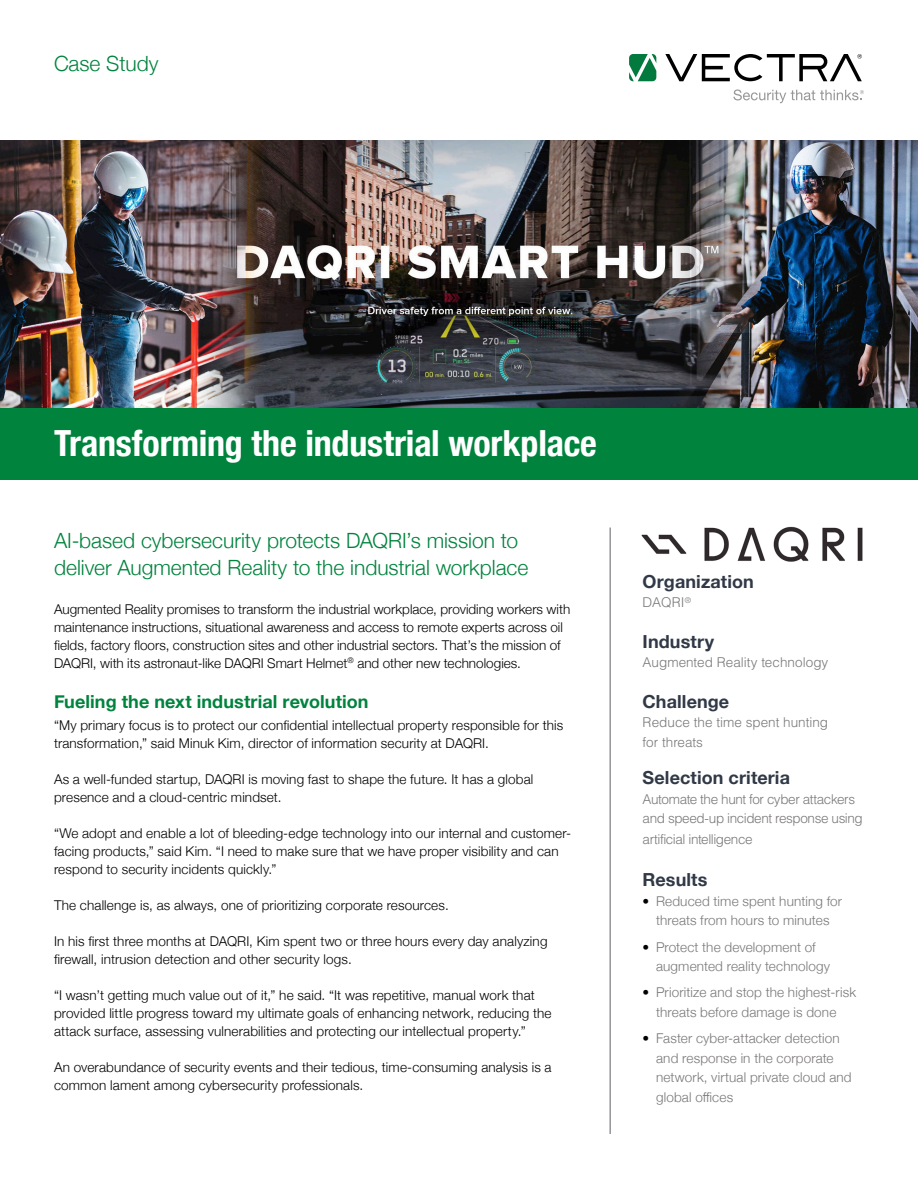
<style>
.page{position:relative;width:918px;height:1188px;background:#fff}
.page>*{position:absolute;margin:0;border:0;box-sizing:border-box;transform-origin:0 0}
.t1{font:700 condensed 36px "Helvetica Neue";letter-spacing:-.005em;color:#fff}
.t2{font:300 21px/27px "Helvetica Neue";color:#00833d}
.t3{font:700 18px "Helvetica Neue";letter-spacing:.005em;color:#313947}
.t4{font:700 18px "Helvetica Neue";letter-spacing:.005em;color:#00833d}
.t5{font:300 13.5px/18px "Helvetica Neue";letter-spacing:.01em;color:#000}
.t6{font:300 13.5px/19.5px "Helvetica Neue";letter-spacing:.01em;color:#7a7777;text-align:center}
.t7{font:300 13.5px/19.5px "Helvetica LT Std";letter-spacing:-.025em;color:#7a7777}
.t8{font:300 13.5px/19.5px "Helvetica LT Std";color:#7a7777}
.s1{color:#000}
</style>
<div class="page">
<hr style="left:609px;top:528px;width:2px;height:606px;background:#939598">
<img style="left:0;top:140px;width:918px;height:268px">
<div style="left:0;top:408px;width:918px;height:72px;background:#00833d"></div>
<svg style="left:665px;top:54px;width:197px;height:27px"></svg>
<svg style="left:629px;top:54px;width:27px;height:27px"></svg>
<svg style="left:733px;top:89px;width:131px;height:14px"></svg>
<img style="left:641px;top:526px;width:222px;height:36px">
<h2 class="t2" style="left:54px;top:48px;width:106px">Case Study</h2>
<h1 class="t1" style="left:54px;top:413px;width:544px">Transforming the industrial workplace</h1>
<h2 class="t2" style="left:54px;top:525px;width:476px">AI-based cybersecurity protects DAQRI’s mission to deliver Augmented Reality to the industrial workplace</h2>
<p class="t5" style="left:54px;top:599px;width:518px">Augmented Reality promises to transform the industrial workplace, providing workers with maintenance instructions, situational awareness and access to remote experts across oil fields, factory floors, construction sites and other industrial sectors. That’s the mission of DAQRI, with its astronaut-like DAQRI Smart Helmet<sup>®</sup> and other new technologies.</p>
<h3 class="t4" style="left:54px;top:688px;width:316px">Fueling the next industrial revolution</h3>
<p class="t5" style="left:54px;top:715px;width:511px">“My primary focus is to protect our confidential intellectual property responsible for this transformation,” said Minuk Kim, director of information security at DAQRI.</p>
<p class="t5" style="left:54px;top:769px;width:481px">As a well-funded startup, DAQRI is moving fast to shape the future. It has a global presence and a cloud-centric mindset.</p>
<p class="t5" style="left:54px;top:823px;width:519px">“We adopt and enable a lot of bleeding-edge technology into our internal and customer&shy;facing products,” said Kim. “I need to make sure that we have proper visibility and can respond to security incidents quickly.”</p>
<p class="t5" style="left:54px;top:895px;width:396px">The challenge is, as always, one of prioritizing corporate resources.</p>
<p class="t5" style="left:54px;top:931px;width:495px">In his first three months at DAQRI, Kim spent two or three hours every day analyzing firewall, intrusion detection and other security logs.</p>
<p class="t5" style="left:54px;top:985px;width:499px">“I wasn’t getting much value out of it,” he said. “It was repetitive, manual work that provided little progress toward my ultimate goals of enhancing network, reducing the attack surface, assessing vulnerabilities and protecting our intellectual property.”</p>
<p class="t5" style="left:54px;top:1057px;width:499px">An overabundance of security events and their tedious, time-consuming analysis is a common lament among cybersecurity professionals.</p>
<h3 class="t3" style="left:643px;top:567px;width:113px">Organization</h3>
<p class="t7" style="left:643px;top:593px;width:50px">DAQRI<sup>®</sup></p>
<h3 class="t3" style="left:643px;top:627px;width:73px">Industry</h3>
<p class="t8" style="left:643px;top:653px;width:187px">Augmented Reality technology</p>
<h3 class="t3" style="left:643px;top:687px;width:88px">Challenge</h3>
<p class="t8" style="left:643px;top:713px;width:187px">Reduce the time spent hunting for threats</p>
<h3 class="t3" style="left:643px;top:764px;width:149px">Selection criteria</h3>
<p class="t7" style="left:643px;top:789px;width:222px">Automate the hunt for cyber attackers and speed-up incident response using</p>
<p class="t7" style="left:643px;top:830px;width:112px">artificial intelligence</p>
<h3 class="t3" style="left:643px;top:866px;width:66px">Results</h3>
<p class="t6" style="left:643px;top:890px;width:201px"><span class="s1">•</span> Reduced time spent hunting for threats from hours to minutes</p>
<p class="t6" style="left:656px;top:936px;width:176px;text-align:left;text-indent:-14px"><span class="s1">•</span> Protect the development of augmented reality technology</p>
<p class="t6" style="left:643px;top:982px;width:215px"><span class="s1">•</span> Prioritize and stop the highest-risk threats before damage is done</p>
<p class="t6" style="left:656px;top:1028px;width:197px;text-align:left;text-indent:-14px"><span class="s1">•</span> Faster cyber-attacker detection and response in the corporate network, virtual private cloud and global offices</p>
</div>
